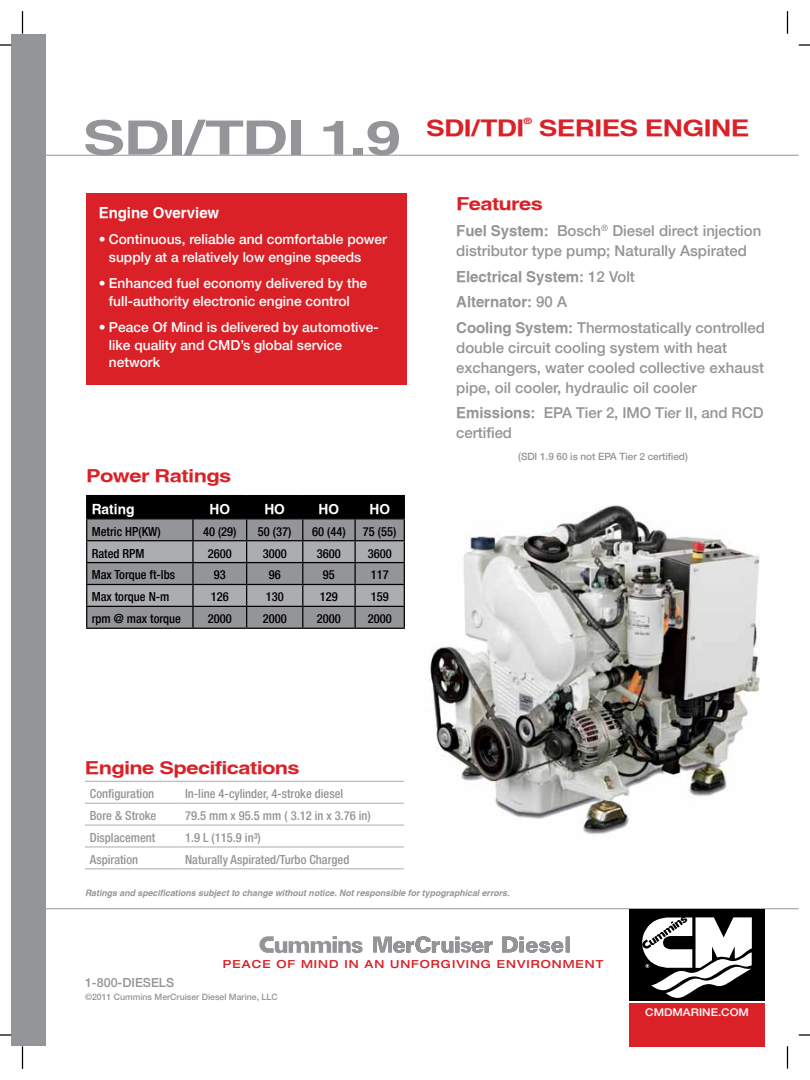
<style>
.page{position:relative;width:810px;height:1080px;background:#fff}
.page>*{position:absolute;margin:0;border:0;box-sizing:border-box;transform-origin:0 0}
.t1{font:700 47.38px "Helvetica";letter-spacing:-.025em;color:#939598;scale:1.35 1}
.t2{font:700 22.5px "Helvetica";letter-spacing:-.025em;color:#da2128;scale:1.25 1}
.t3{font:700 17.5px "Helvetica";letter-spacing:-.03em;color:#da2128;scale:1.25 1}
.t4{font:500 15px/20px "Helvetica Neue LT";color:#949598}
.t5{font:700 15px/25.6px "Helvetica";letter-spacing:-.005em;color:#949598}
.t6{font:700 15px "Helvetica";letter-spacing:-.005em;color:#fff}
.t7{font:500 13.75px/17.5px "Helvetica Neue LT";color:#fff}
.t8{font:700 13.75px "Helvetica";color:#fff}
.t9{font:500 condensed 12.5px "Helvetica Neue LT";color:#949598}
.t10{font:500 condensed 12.5px "Helvetica Neue LT";color:#000}
.t11{font:500 12.5px "Helvetica Neue LT";color:#939598}
.t12{font:500 expanded 11.12px "Helvetica Neue LT";letter-spacing:.09em;color:#da2128}
.t13{font:500 10.62px "Helvetica Neue LT";color:#fff;scale:1.1 1}
.t14{font:500 10px "Helvetica Neue LT";letter-spacing:-.005em;color:#949598}
.t15{font:italic 700 8.75px "Helvetica";color:#949598}
.t16{font:500 8.75px "Helvetica Neue LT";color:#939598}
.t17{font:700 8.75px "Helvetica";color:#da2128;scale:1.25 1}
.s1{font-family:"Helvetica";font-weight:700}
.s2{font-family:"Helvetica Neue LT";font-weight:500}
</style>
<div class="page">
<div style="left:12px;top:34px;width:34px;height:1012px;background:#939598"></div>
<hr style="left:11px;top:155px;width:788px;height:1px;background:#939598">
<svg style="left:22px;top:11px;width:1px;height:23px"></svg>
<svg style="left:0;top:44px;width:11px;height:2px"></svg>
<svg style="left:787px;top:11px;width:1px;height:23px"></svg>
<svg style="left:799px;top:44px;width:11px;height:2px"></svg>
<svg style="left:799px;top:1034px;width:11px;height:2px"></svg>
<svg style="left:787px;top:1046px;width:1px;height:23px"></svg>
<svg style="left:22px;top:1046px;width:1px;height:23px"></svg>
<svg style="left:0;top:1034px;width:11px;height:2px"></svg>
<hr style="left:45px;top:908px;width:754px;height:1px;background:#939598">
<div style="left:629px;top:909px;width:136px;height:92px;background:#000"></div>
<div style="left:629px;top:1003px;width:136px;height:44px;background:#da2128"></div>
<svg style="left:642px;top:917px;width:110px;height:81px"></svg>
<svg style="left:259px;top:936px;width:104px;height:17px"></svg>
<svg style="left:373px;top:936px;width:120px;height:17px"></svg>
<svg style="left:502px;top:937px;width:68px;height:16px"></svg>
<div style="left:86px;top:194px;width:320px;height:191px;background:#da2128"></div>
<hr style="left:86px;top:495px;width:107px;height:1px;background:#000">
<hr style="left:193px;top:495px;width:54px;height:1px;background:#000">
<hr style="left:247px;top:495px;width:56px;height:1px;background:#000">
<hr style="left:303px;top:495px;width:52px;height:1px;background:#000">
<hr style="left:355px;top:495px;width:50px;height:1px;background:#000">
<svg style="left:86px;top:496px;width:319px;height:132px;background:#78797b"></svg>
<hr style="left:86px;top:628px;width:107px;height:1px;background:#000">
<hr style="left:193px;top:628px;width:54px;height:1px;background:#000">
<hr style="left:247px;top:628px;width:56px;height:1px;background:#000">
<hr style="left:303px;top:628px;width:52px;height:1px;background:#000">
<hr style="left:355px;top:628px;width:50px;height:1px;background:#000">
<hr style="left:85px;top:781px;width:95px;height:1px;background:#ababad">
<hr style="left:180px;top:781px;width:224px;height:1px;background:#ababad">
<hr style="left:85px;top:803px;width:95px;height:1px;background:#ababad">
<hr style="left:180px;top:803px;width:224px;height:1px;background:#ababad">
<hr style="left:85px;top:825px;width:95px;height:1px;background:#ababad">
<hr style="left:180px;top:825px;width:224px;height:1px;background:#ababad">
<hr style="left:85px;top:847px;width:95px;height:1px;background:#ababad">
<hr style="left:180px;top:847px;width:224px;height:1px;background:#ababad">
<hr style="left:85px;top:868px;width:95px;height:1px;background:#ababad">
<hr style="left:180px;top:868px;width:224px;height:1px;background:#ababad">
<img style="left:430px;top:505px;width:330px;height:329px">
<h1 class="t1" style="left:83px;top:109px;width:329px">SDI/TDI 1.9 <sup>SDI/TDI</sup></h1>
<p class="t17" style="left:524px;top:116px;width:8px">®</p>
<h2 class="t2" style="left:539px;top:114px;width:170px">Series Engine</h2>
<p class="t6" style="left:99px;top:203px;width:122px">Engine Overview</p>
<p class="t7" style="left:109px;top:230px;width:280px;text-indent:-10px">• Continuous, reliable and comfortable power supply at a relatively low engine speeds</p>
<p class="t7" style="left:99px;top:274px;width:270px;text-align:center">• Enhanced fuel economy delivered by the full-authority electronic engine control</p>
<p class="t7" style="left:109px;top:318px;width:271px;text-indent:-10px">• Peace Of Mind is delivered by automotive&shy;like quality and CMD ’s global service network</p>
<p class="t3" style="left:86px;top:465px;width:118px">Power Ratings</p>
<p class="t8" style="left:92px;top:501px;width:44px">Rating</p>
<p class="t8" style="left:209px;top:501px;width:22px">HO</p>
<p class="t8" style="left:264px;top:501px;width:22px">HO</p>
<p class="t8" style="left:319px;top:501px;width:22px">HO</p>
<p class="t8" style="left:369px;top:501px;width:22px">HO</p>
<p class="t10" style="left:92px;top:524px;width:70px">Metric HP(KW)</p>
<p class="t10" style="left:203px;top:524px;width:35px">40 (29)</p>
<p class="t10" style="left:258px;top:524px;width:35px">50 (37)</p>
<p class="t10" style="left:312px;top:524px;width:35px">60 (44)</p>
<p class="t10" style="left:363px;top:524px;width:35px">75 (55)</p>
<p class="t10" style="left:92px;top:546px;width:54px">Rated RPM</p>
<p class="t10" style="left:208px;top:546px;width:25px">2600</p>
<p class="t10" style="left:263px;top:546px;width:25px">3000</p>
<p class="t10" style="left:317px;top:546px;width:25px">3600</p>
<p class="t10" style="left:368px;top:546px;width:26px">3600</p>
<p class="t10" style="left:92px;top:568px;width:85px">Max Torque ft-lbs</p>
<p class="t10" style="left:214px;top:568px;width:14px">93</p>
<p class="t10" style="left:269px;top:568px;width:14px">96</p>
<p class="t10" style="left:323px;top:568px;width:13px">95</p>
<p class="t10" style="left:371px;top:568px;width:20px">117</p>
<p class="t10" style="left:92px;top:589px;width:79px">Max torque N-m</p>
<p class="t10" style="left:211px;top:589px;width:20px">126</p>
<p class="t10" style="left:266px;top:589px;width:20px">130</p>
<p class="t10" style="left:320px;top:589px;width:20px">129</p>
<p class="t10" style="left:371px;top:589px;width:20px">159</p>
<p class="t10" style="left:92px;top:611px;width:91px">rpm @ max torque</p>
<p class="t10" style="left:208px;top:611px;width:25px">2000</p>
<p class="t10" style="left:263px;top:611px;width:25px">2000</p>
<p class="t10" style="left:317px;top:611px;width:25px">2000</p>
<p class="t10" style="left:368px;top:611px;width:26px">2000</p>
<p class="t3" style="left:85px;top:757px;width:173px">Engine Specifications</p>
<p class="t9" style="left:90px;top:786px;width:66px">Configuration</p>
<p class="t9" style="left:185px;top:786px;width:160px">In-line 4-cylinder, 4-stroke diesel</p>
<p class="t9" style="left:90px;top:808px;width:68px">Bore &amp; Stroke</p>
<p class="t9" style="left:185px;top:808px;width:187px">79.5 mm x 95.5 mm ( 3.12 in x 3.76 in)</p>
<p class="t9" style="left:90px;top:830px;width:67px">Displacement</p>
<p class="t9" style="left:185px;top:830px;width:77px">1.9 L (115.9 in³)</p>
<p class="t9" style="left:90px;top:852px;width:50px">Aspiration</p>
<p class="t9" style="left:185px;top:852px;width:166px">Naturally Aspirated/Turbo Charged</p>
<p class="t3" style="left:456px;top:193px;width:71px">Features</p>
<p class="t4" style="left:456px;top:220px;width:307px"><span class="s1">Fuel System:</span> Bosch<sup>®</sup> Diesel direct injection distributor type pump; Naturally Aspirated</p>
<p class="t5" style="left:456px;top:263px;width:180px">Electrical System: <span class="s2">12 Volt<br></span>Alternator: <span class="s2">90 A</span></p>
<p class="t4" style="left:456px;top:317px;width:310px"><span class="s1">Cooling System:</span> Thermostatically controlled double circuit cooling system with heat exchangers, water cooled collective exhaust pipe, oil cooler, hydraulic oil cooler</p>
<p class="t4" style="left:456px;top:403px;width:177px"><span class="s1">Emissions:</span> EPA Tier 2, IMO</p>
<p class="t4" style="left:655px;top:403px;width:108px">Tier II , and RCD</p>
<p class="t4" style="left:456px;top:423px;width:57px">certified</p>
<p class="t14" style="left:518px;top:451px;width:171px">(SDI 1.9 60 is not EPA Tier 2 certified)</p>
<p class="t15" style="left:85px;top:888px;width:426px">Ratings and specifications subject to change without notice. Not responsible for typographical errors.</p>
<p class="t12" style="left:223px;top:958px;width:382px">PEACE OF MIND IN AN UNFORGIVING ENVIRONMENT</p>
<p class="t11" style="left:85px;top:975px;width:91px">1-800-DIESELS</p>
<p class="t16" style="left:85px;top:992px;width:194px">©2011 Cummins MerCruiser Diesel Marine, LLC</p>
<p class="t13" style="left:645px;top:1005px;width:96px">Cmdmarine.com</p>
</div>
